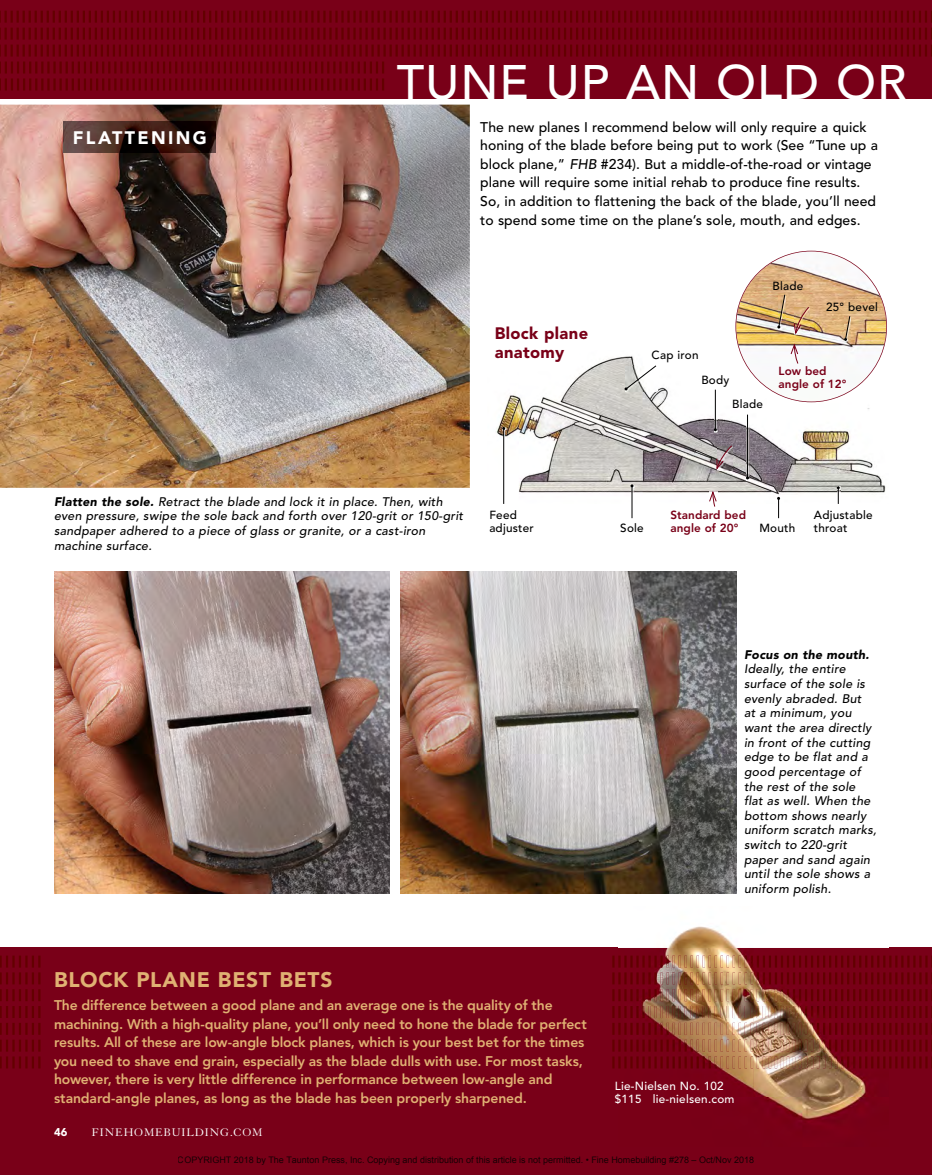
<style>
.page{position:relative;width:932px;height:1175px;background:#fff}
.page>*{position:absolute;margin:0;border:0;box-sizing:border-box;transform-origin:0 0}
.t1{font:500 48px "Avenir LT Std";letter-spacing:.025em;color:#fff}
.t2{font:900 21px "Avenir LT Std";letter-spacing:.035em;color:#e0b173}
.t3{font:900 18px "Avenir LT Std";letter-spacing:.13em;color:#fff}
.t4{font:900 16.5px/18.8px "Avenir LT Std";letter-spacing:.02em;color:#790018}
.t5{font:800 13.95px/18.6px "Avenir LT Std";letter-spacing:-.01em;color:#e0b173}
.t6{font:500 13.95px/18.6px "Avenir LT Std";letter-spacing:.005em;color:#000}
.t7{font:italic 500 12.3px/14.7px "Avenir LT Std";letter-spacing:.02em;color:#000}
.t8{font:12px "Granjon LT Std";letter-spacing:.07em;color:#fff}
.t9{font:500 11.7px/13.2px "Avenir LT Std";letter-spacing:.02em;color:#000}
.t10{font:800 11.7px/13.2px "Avenir LT Std";letter-spacing:.005em;color:#790018}
.t11{font:500 11.7px/13.2px "Avenir LT Std";letter-spacing:.02em;color:#fff}
.t12{font:900 11.25px "Avenir LT Std";color:#fff}
.t13{font:9px "Arial";color:rgb(0 0 0/.8)}
.s1{font-style:italic}
.s2{font-weight:900}
</style>
<div class="page">
<div style="left:0;top:0;width:932px;height:98px;background:#790018"></div>
<svg style="left:0;top:11px;width:932px;height:79px"></svg>
<div style="left:0;top:948px;width:932px;height:226px;background:#790018"></div>
<svg style="left:889px;top:956px;width:43px;height:112px"></svg>
<svg style="left:612px;top:956px;width:2px;height:112px"></svg>
<svg style="left:0;top:956px;width:40px;height:112px"></svg>
<img style="left:618px;top:926px;width:268px;height:197px">
<img style="left:618px;top:1039px;width:267px;height:12px">
<img style="left:618px;top:1056px;width:267px;height:12px">
<img style="left:618px;top:1006px;width:267px;height:12px">
<img style="left:618px;top:972px;width:267px;height:12px">
<img style="left:618px;top:955px;width:267px;height:12px">
<img style="left:618px;top:989px;width:267px;height:12px">
<img style="left:618px;top:1022px;width:267px;height:12px">
<img style="left:0;top:105px;width:470px;height:383px">
<img style="left:54px;top:571px;width:336px;height:322px">
<img style="left:401px;top:571px;width:335px;height:322px">
<img style="left:64px;top:121px;width:152px;height:32px">
<img style="left:496px;top:356px;width:390px;height:143px">
<img style="left:625px;top:390px;width:32px;height:1px">
<svg style="left:624px;top:365px;width:33px;height:25px"></svg>
<img style="left:714px;top:390px;width:3px;height:42px">
<hr style="left:715px;top:390px;width:1px;height:40px;background:#000">
<img style="left:746px;top:415px;width:3px;height:65px">
<hr style="left:747px;top:414px;width:1px;height:64px;background:#000">
<img style="left:504px;top:427px;width:2px;height:77px">
<hr style="left:503px;top:428px;width:1px;height:76px;background:#000">
<img style="left:631px;top:485px;width:3px;height:34px">
<hr style="left:631px;top:486px;width:1px;height:32px;background:#000">
<svg style="left:777px;top:497px;width:3px;height:21px"></svg>
<svg style="left:836px;top:486px;width:4px;height:18px"></svg>
<img style="left:735px;top:251px;width:152px;height:151px">
<svg style="left:708px;top:490px;width:9px;height:17px"></svg>
<svg style="left:716px;top:445px;width:16px;height:25px"></svg>
<p class="t3" style="left:73px;top:127px;width:135px">FLATTENING</p>
<p class="t1" style="left:397px;top:54px;width:511px">TUNE UP AN OLD OR</p>
<p class="t6" style="left:480px;top:118px;width:399px">The new planes I recommend below will only require a quick honing of the blade before being put to work (See “Tune up a block plane,” <span class="s1">FHB</span> #234). But a middle-of-the-road or vintage plane will require some initial rehab to produce fine results.<br>So, in addition to flattening the back of the blade, you’ll need to spend some time on the plane’s sole, mouth, and edges.</p>
<p class="t4" style="left:495px;top:324px;width:95px">Block plane anatomy</p>
<p class="t9" style="left:772px;top:279px;width:32px">Blade</p>
<p class="t9" style="left:826px;top:301px;width:53px">25° bevel</p>
<p class="t9" style="left:651px;top:348px;width:48px">Cap iron</p>
<p class="t9" style="left:701px;top:373px;width:30px">Body</p>
<p class="t9" style="left:732px;top:398px;width:32px">Blade</p>
<p class="t10" style="left:778px;top:364px;width:69px">Low bed angle of 12°</p>
<p class="t7" style="left:54px;top:494px;width:410px"><span class="s2">Flatten the sole.</span> Retract the blade and lock it in place. Then, with even pressure, swipe the sole back and forth over 120-grit or 150-grit sandpaper adhered to a piece of glass or granite, or a cast-iron machine surface.</p>
<p class="t9" style="left:489px;top:509px;width:46px">Feed adjuster</p>
<p class="t9" style="left:813px;top:509px;width:60px">Adjustable</p>
<p class="t10" style="left:670px;top:508px;width:77px">Standard bed angle of 20°</p>
<p class="t9" style="left:620px;top:522px;width:25px">Sole</p>
<p class="t9" style="left:813px;top:522px;width:35px">throat</p>
<p class="t9" style="left:759px;top:522px;width:37px">Mouth</p>
<p class="t7" style="left:744px;top:647px;width:134px"><span class="s2">Focus on the mouth.<br></span>Ideally, the entire surface of the sole is evenly abraded. But<br>at a minimum, you want the area directly in front of the cutting edge to be flat and a good percentage of the rest of the sole flat as well. When the bottom shows nearly uniform scratch marks, switch to 220-grit paper and sand again until the sole shows a uniform polish.</p>
<p class="t2" style="left:54px;top:966px;width:280px">BLOCK PLANE BEST BETS</p>
<p class="t5" style="left:54px;top:995px;width:534px">The difference between a good plane and an average one is the quality of the machining. With a high-quality plane, you’ll only need to hone the blade for perfect results. All of these are low-angle block planes, which is your best bet for the times you need to shave end grain, especially as the blade dulls with use. For most tasks, however, there is very little difference in performance between low-angle and standard-angle planes, as long as the blade has been properly sharpened.</p>
<p class="t11" style="left:614px;top:1079px;width:121px">Lie-Nielsen No. 102 $115 lie-nielsen.com</p>
<p class="t12" style="left:54px;top:1125px;width:15px">46</p>
<p class="t8" style="left:92px;top:1126px;width:172px">FINEHOMEBUILDING.COM</p>
<p class="t13" style="left:178px;top:1154px;width:577px">COPYRIGHT 2018 by The Taunton Press, Inc. Copying and distribution of this article is not permitted. • Fine Homebuilding #278 – Oct/Nov 2018</p>
</div>
